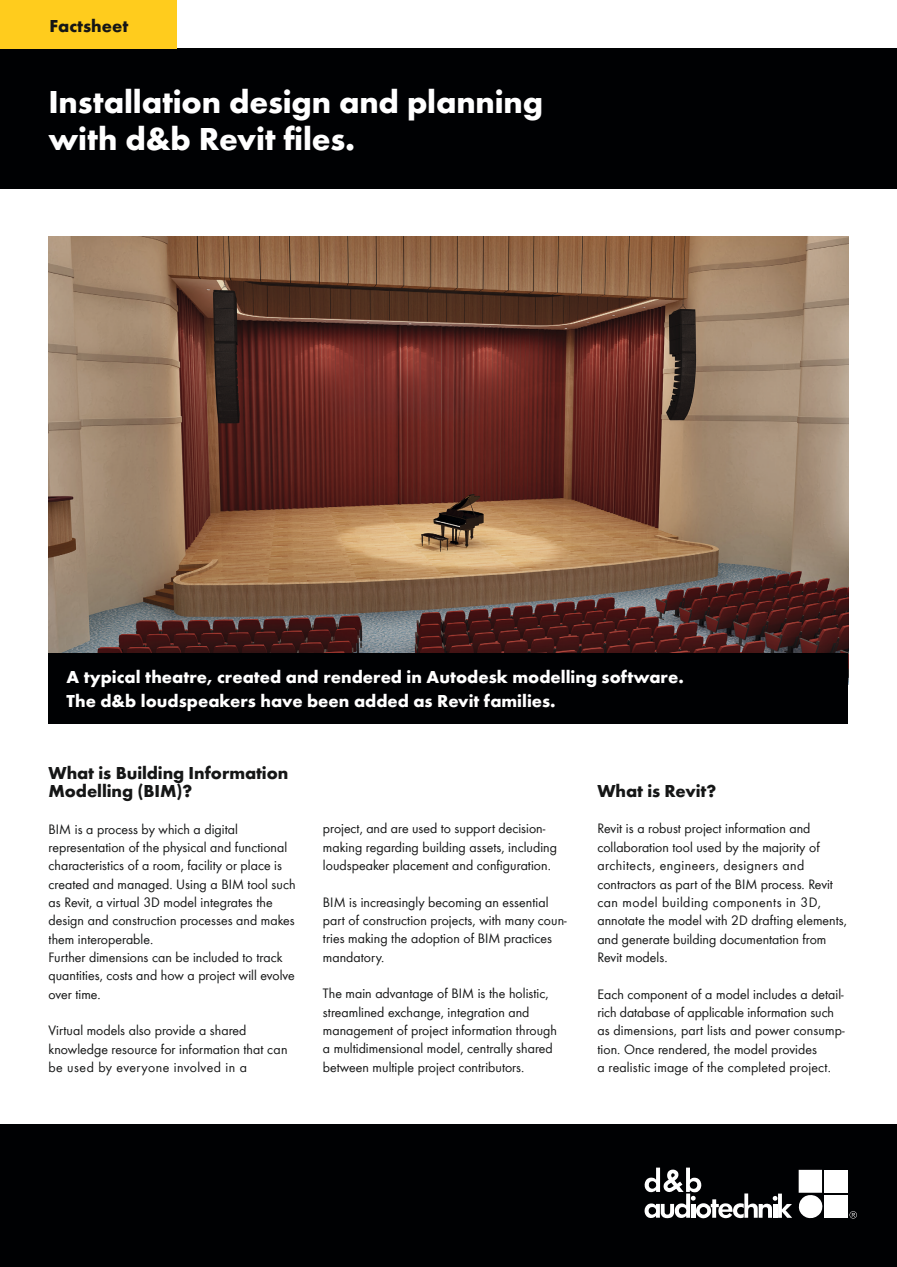
<style>
.page{position:relative;width:897px;height:1267px;background:#fff}
.page>*{position:absolute;margin:0;border:0;box-sizing:border-box;transform-origin:0 0}
.t1{font:700 33px/37.5px "dbaudio Futura";letter-spacing:-.005em;color:#fff}
.t2{font:700 18px/23.4px "dbaudio Futura";color:#fff}
.t3{font:700 18px/18.3px "dbaudio Futura";letter-spacing:-.005em;color:#151616}
.t4{font:14.1px/18.3px "dbaudio Futura";letter-spacing:.005em;color:#151616}
</style>
<div class="page">
<div style="left:0;top:1124px;width:896px;height:142px;background:#000103"></div>
<div style="left:0;top:49px;width:896px;height:140px;background:#000103"></div>
<div style="left:824px;top:1169px;width:23px;height:23px;background:#fff"></div>
<svg style="left:798px;top:1169px;width:25px;height:49px"></svg>
<div style="left:824px;top:1194px;width:23px;height:23px;background:#fff"></div>
<svg style="left:644px;top:1167px;width:148px;height:51px"></svg>
<svg style="left:849px;top:1211px;width:7px;height:7px"></svg>
<div style="left:0;top:0;width:176px;height:49px;background:#ffcc1d"></div>
<img style="left:49px;top:236px;width:799px;height:417px">
<div style="left:49px;top:653px;width:799px;height:71px;background:#000103"></div>
<p class="t3" style="left:50px;top:16px;width:80px">Factsheet</p>
<p class="t3" style="left:89px;top:16px;width:47px">sheet</p>
<h1 class="t1" style="left:48px;top:80px;width:496px">Installation design and planning with d&amp;b Revit files.</h1>
<p class="t2" style="left:67px;top:664px;width:618px">A typical theatre, created and rendered in Autodesk modelling software.<br>The d&amp;b loudspeakers have been added as Revit families.</p>
<p class="t3" style="left:49px;top:762px;width:241px">What is Building Information<br>Modelling (BIM)?</p>
<p class="t4" style="left:49px;top:819px;width:248px">BIM is a process by which a digital representation of the physical and functional characteristics of a room, facility or place is created and managed. Using a BIM tool such as Revit, a virtual 3D model integrates the design and construction processes and makes them interoperable.<br>Further dimensions can be included to track quantities, costs and how a project will evolve over time.</p>
<p class="t4" style="left:49px;top:1020px;width:241px">Virtual models also provide a shared knowledge resource for information that can be used by everyone involved in a</p>
<p class="t4" style="left:323px;top:818px;width:235px">project, and are used to support decision&shy;making regarding building assets, including loudspeaker placement and configuration.</p>
<p class="t4" style="left:323px;top:892px;width:245px">BIM is increasingly becoming an essential part of construction projects, with many coun&shy;tries making the adoption of BIM practices mandatory.</p>
<p class="t4" style="left:323px;top:983px;width:235px">The main advantage of BIM is the holistic, streamlined exchange, integration and management of project information through a multidimensional model, centrally shared between multiple project contributors.</p>
<p class="t3" style="left:597px;top:780px;width:120px">What is Revit?</p>
<p class="t4" style="left:597px;top:818px;width:251px">Revit is a robust project information and collaboration tool used by the majority of architects, engineers, designers and contractors as part of the BIM process. Revit can model building components in 3D, annotate the model with 2D drafting elements, and generate building documentation from Revit models.</p>
<p class="t4" style="left:597px;top:983px;width:249px">Each component of a model includes a detail&shy;rich database of applicable information such as dimensions, part lists and power consump&shy;tion. Once rendered, the model provides<br>a realistic image of the completed project.</p>
</div>
